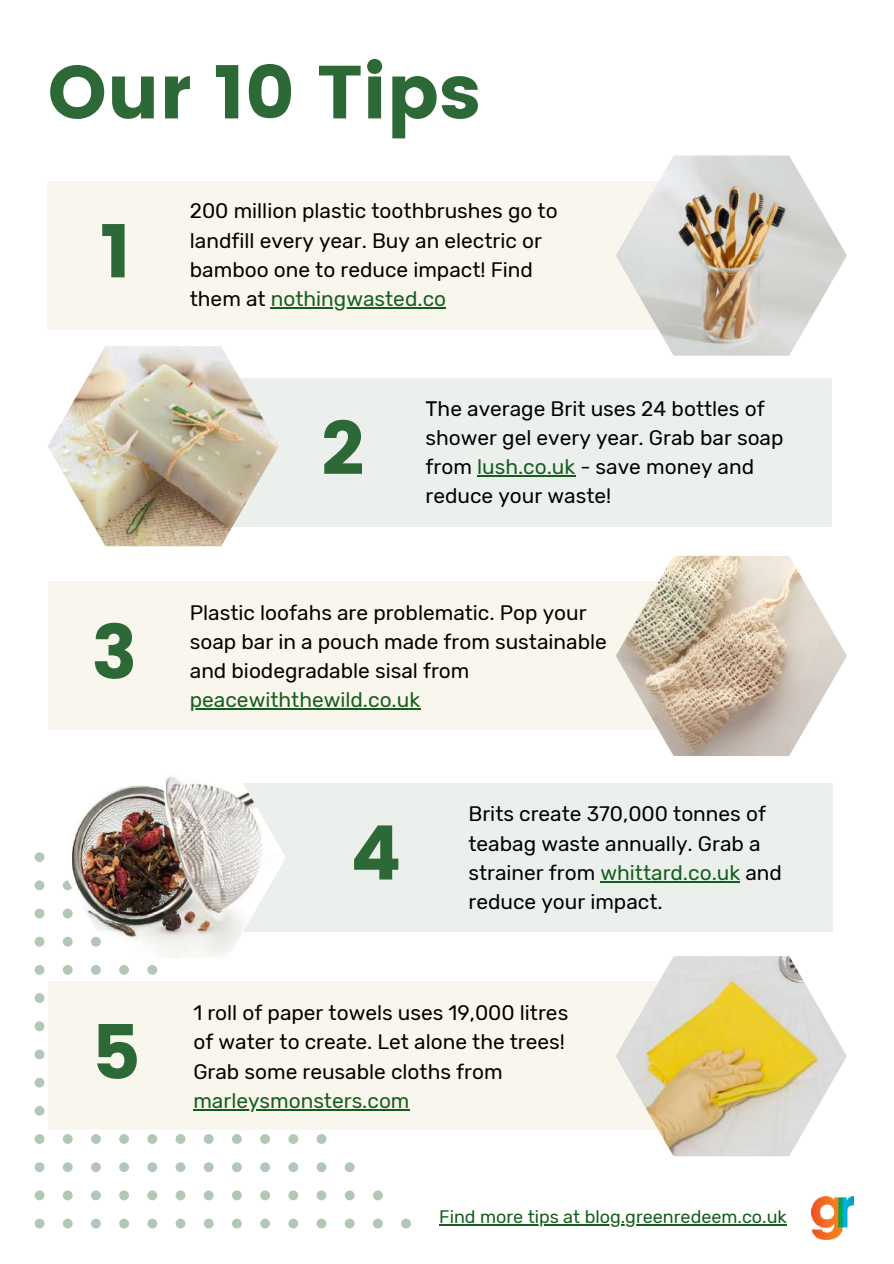
<style>
.page{position:relative;width:894px;height:1264px;background:#fff}
.page>*{position:absolute;margin:0;border:0;box-sizing:border-box;transform-origin:0 0}
.t1{font:75px/158.9px "Poppins";color:#2d6837}
.t2{font:20.85px/29.2px "Rubik";color:#000}
.t3{font:20.85px "Rubik";color:#145d1c}
.t4{font:18px "Rubik";color:#145d1c}
.s1{color:#145d1c}
</style>
<div class="page">
<div style="left:48px;top:181px;width:648px;height:149px;background:#f9f6ed"></div>
<img style="left:616px;top:155px;width:230px;height:200px">
<div style="left:48px;top:581px;width:683px;height:149px;background:#f9f6ed"></div>
<div style="left:185px;top:378px;width:647px;height:148px;background:#ebf0ec"></div>
<img style="left:48px;top:346px;width:231px;height:200px">
<img style="left:616px;top:556px;width:230px;height:200px">
<div style="left:35px;top:1218px;width:9px;height:10px;background:#b2c7b6;border-radius:50%"></div>
<svg style="left:63px;top:1218px;width:10px;height:10px"></svg>
<svg style="left:91px;top:1218px;width:10px;height:10px"></svg>
<svg style="left:119px;top:1218px;width:10px;height:10px"></svg>
<svg style="left:147px;top:1218px;width:10px;height:10px"></svg>
<svg style="left:175px;top:1218px;width:10px;height:10px"></svg>
<div style="left:204px;top:1218px;width:9px;height:10px;background:#b2c7b6;border-radius:50%"></div>
<svg style="left:232px;top:1218px;width:10px;height:10px"></svg>
<svg style="left:260px;top:1218px;width:10px;height:10px"></svg>
<svg style="left:288px;top:1218px;width:10px;height:10px"></svg>
<svg style="left:316px;top:1218px;width:10px;height:10px"></svg>
<svg style="left:344px;top:1218px;width:10px;height:10px"></svg>
<div style="left:373px;top:1218px;width:9px;height:10px;background:#b2c7b6;border-radius:50%"></div>
<svg style="left:401px;top:1218px;width:10px;height:10px"></svg>
<div style="left:35px;top:1190px;width:9px;height:10px;background:#b2c7b6;border-radius:50%"></div>
<svg style="left:63px;top:1190px;width:10px;height:10px"></svg>
<svg style="left:91px;top:1190px;width:10px;height:10px"></svg>
<svg style="left:119px;top:1190px;width:10px;height:10px"></svg>
<svg style="left:147px;top:1190px;width:10px;height:10px"></svg>
<svg style="left:175px;top:1190px;width:10px;height:10px"></svg>
<div style="left:204px;top:1190px;width:9px;height:10px;background:#b2c7b6;border-radius:50%"></div>
<svg style="left:232px;top:1190px;width:10px;height:10px"></svg>
<svg style="left:260px;top:1190px;width:10px;height:10px"></svg>
<svg style="left:288px;top:1190px;width:10px;height:10px"></svg>
<svg style="left:316px;top:1190px;width:10px;height:10px"></svg>
<svg style="left:344px;top:1190px;width:10px;height:10px"></svg>
<div style="left:373px;top:1190px;width:9px;height:10px;background:#b2c7b6;border-radius:50%"></div>
<div style="left:35px;top:1162px;width:9px;height:10px;background:#b2c7b6;border-radius:50%"></div>
<svg style="left:63px;top:1162px;width:10px;height:10px"></svg>
<svg style="left:91px;top:1162px;width:10px;height:10px"></svg>
<svg style="left:119px;top:1162px;width:10px;height:10px"></svg>
<svg style="left:147px;top:1162px;width:10px;height:10px"></svg>
<svg style="left:175px;top:1162px;width:10px;height:10px"></svg>
<div style="left:204px;top:1162px;width:9px;height:10px;background:#b2c7b6;border-radius:50%"></div>
<svg style="left:232px;top:1162px;width:10px;height:10px"></svg>
<svg style="left:260px;top:1162px;width:10px;height:10px"></svg>
<svg style="left:288px;top:1162px;width:10px;height:10px"></svg>
<svg style="left:316px;top:1162px;width:10px;height:10px"></svg>
<svg style="left:344px;top:1162px;width:10px;height:10px"></svg>
<div style="left:35px;top:1134px;width:9px;height:9px;background:#b2c7b6;border-radius:50%"></div>
<div style="left:63px;top:1134px;width:10px;height:9px;background:#b2c7b6;border-radius:50%"></div>
<div style="left:91px;top:1134px;width:10px;height:9px;background:#b2c7b6;border-radius:50%"></div>
<div style="left:119px;top:1134px;width:10px;height:9px;background:#b2c7b6;border-radius:50%"></div>
<div style="left:147px;top:1134px;width:10px;height:9px;background:#b2c7b6;border-radius:50%"></div>
<svg style="left:175px;top:1134px;width:10px;height:9px"></svg>
<div style="left:204px;top:1134px;width:9px;height:9px;background:#b2c7b6;border-radius:50%"></div>
<div style="left:232px;top:1134px;width:10px;height:9px;background:#b2c7b6;border-radius:50%"></div>
<div style="left:260px;top:1134px;width:10px;height:9px;background:#b2c7b6;border-radius:50%"></div>
<div style="left:288px;top:1134px;width:10px;height:9px;background:#b2c7b6;border-radius:50%"></div>
<svg style="left:316px;top:1134px;width:10px;height:9px"></svg>
<svg style="left:35px;top:1105px;width:9px;height:10px"></svg>
<svg style="left:35px;top:1077px;width:9px;height:10px"></svg>
<div style="left:35px;top:1049px;width:9px;height:10px;background:#b2c7b6;border-radius:50%"></div>
<div style="left:35px;top:1021px;width:9px;height:10px;background:#b2c7b6;border-radius:50%"></div>
<div style="left:35px;top:993px;width:9px;height:10px;background:#b2c7b6;border-radius:50%"></div>
<div style="left:35px;top:965px;width:9px;height:9px;background:#b2c7b6;border-radius:50%"></div>
<div style="left:63px;top:965px;width:10px;height:9px;background:#b2c7b6;border-radius:50%"></div>
<div style="left:91px;top:965px;width:10px;height:9px;background:#b2c7b6;border-radius:50%"></div>
<div style="left:119px;top:965px;width:10px;height:9px;background:#b2c7b6;border-radius:50%"></div>
<div style="left:147px;top:965px;width:10px;height:9px;background:#b2c7b6;border-radius:50%"></div>
<svg style="left:35px;top:936px;width:9px;height:10px"></svg>
<div style="left:35px;top:908px;width:9px;height:10px;background:#b2c7b6;border-radius:50%"></div>
<div style="left:35px;top:880px;width:9px;height:10px;background:#b2c7b6;border-radius:50%"></div>
<div style="left:35px;top:852px;width:9px;height:10px;background:#b2c7b6;border-radius:50%"></div>
<div style="left:163px;top:783px;width:669px;height:148px;background:#ebf0ec"></div>
<img style="left:62px;top:777px;width:224px;height:180px">
<div style="left:48px;top:981px;width:683px;height:149px;background:#f9f6ed"></div>
<img style="left:616px;top:956px;width:230px;height:200px">
<hr style="left:271px;top:307px;width:175px;height:1px;background:#145d1c">
<hr style="left:190px;top:708px;width:230px;height:1px;background:#145d1c">
<hr style="left:477px;top:475px;width:98px;height:1px;background:#145d1c">
<hr style="left:600px;top:881px;width:140px;height:1px;background:#145d1c">
<hr style="left:193px;top:1108px;width:216px;height:2px;background:#145d1c">
<hr style="left:439px;top:1223px;width:347px;height:2px;background:#145d1c">
<img style="left:811px;top:1196px;width:42px;height:42px">
<h1 class="t1" style="left:100px;top:13px;width:382px;text-indent:-52px">Our 10 Tips<br>1</h1>
<p class="t2" style="left:190px;top:197px;width:369px">200 million plastic toothbrushes go to landfill every year. Buy an electric or bamboo one to reduce impact! Find them at <span class="s1">nothingwasted.co</span></p>
<h1 class="t1" style="left:92px;top:573px;width:47px">3</h1>
<h1 class="t1" style="left:92px;top:973px;width:50px">5</h1>
<h1 class="t1" style="left:321px;top:369px;width:44px">2</h1>
<p class="t2" style="left:425px;top:394px;width:359px">The average Brit uses 24 bottles of shower gel every year. Grab bar soap from <span class="s1">lush.co.uk</span> - save money and reduce your waste!</p>
<p class="t2" style="left:190px;top:598px;width:418px">Plastic loofahs are problematic. Pop your soap bar in a pouch made from sustainable and biodegradable sisal from</p>
<p class="t3" style="left:190px;top:688px;width:232px">peacewiththewild.co.uk</p>
<h1 class="t1" style="left:350px;top:774px;width:52px">4</h1>
<p class="t2" style="left:468px;top:799px;width:315px">Brits create 370,000 tonnes of teabag waste annually. Grab a strainer from <span class="s1">whittard.co.uk</span> and reduce your impact.</p>
<p class="t2" style="left:193px;top:998px;width:376px">1 roll of paper towels uses 19,000 litres of water to create. Let alone the trees!<br>Grab some reusable cloths from</p>
<p class="t3" style="left:193px;top:1088px;width:217px">marleysmonsters.com</p>
<p class="t4" style="left:439px;top:1205px;width:349px">Find more tips at blog.greenredeem.co.uk</p>
</div>
